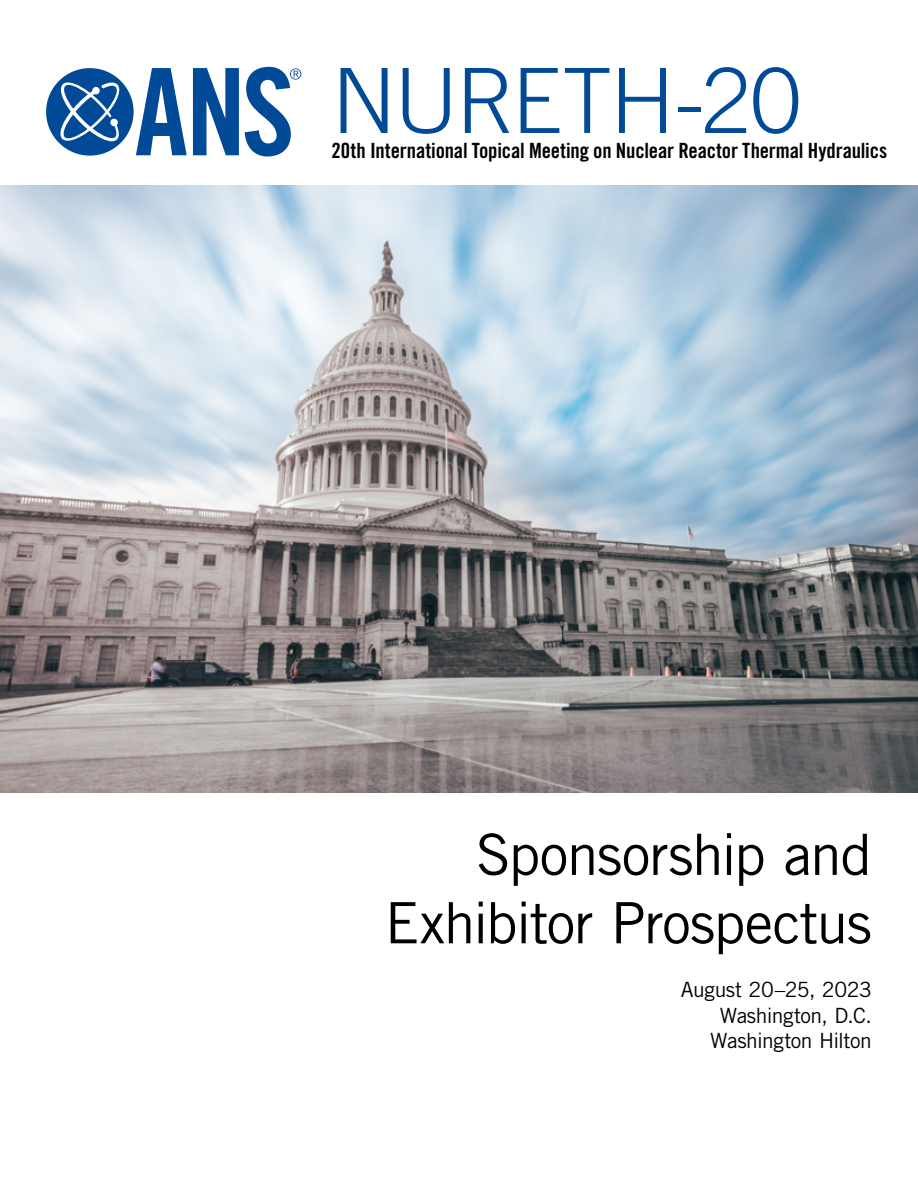
<style>
.page{position:relative;width:918px;height:1188px;background:#fff}
.page>*{position:absolute;margin:0;border:0;box-sizing:border-box;transform-origin:0 0}
.t1{font:300 90px "Trade Gothic LT Std";letter-spacing:-.03em;color:#004a98}
.t2{font:57px/68.4px "Trade Gothic LT Std";letter-spacing:-.025em;color:#000;text-align:right}
.t3{font:21px "Trade Gothic LT Std Bd Cn 20";letter-spacing:-.01em;color:#000}
.t4{font:21px/25.2px "Trade Gothic LT Std";letter-spacing:-.02em;color:#000;text-align:right}
</style>
<div class="page">
<img style="left:0;top:186px;width:918px;height:607px">
<svg style="left:193px;top:68px;width:46px;height:87px"></svg>
<svg style="left:245px;top:67px;width:56px;height:90px"></svg>
<svg style="left:46px;top:68px;width:141px;height:88px"></svg>
<h1 class="t1" style="left:332px;top:48px;width:471px">NURETH-20</h1>
<p class="t3" style="left:332px;top:138px;width:557px">20th International Topical Meeting on Nuclear Reactor Thermal Hydraulics</p>
<h2 class="t2" style="left:385px;top:820px;width:489px">Sponsorship and<br>Exhibitor Prospectus</h2>
<p class="t4" style="left:681px;top:977px;width:192px">August 20–25, 2023<br>Washington, D.C.<br>Washington Hilton</p>
</div>
